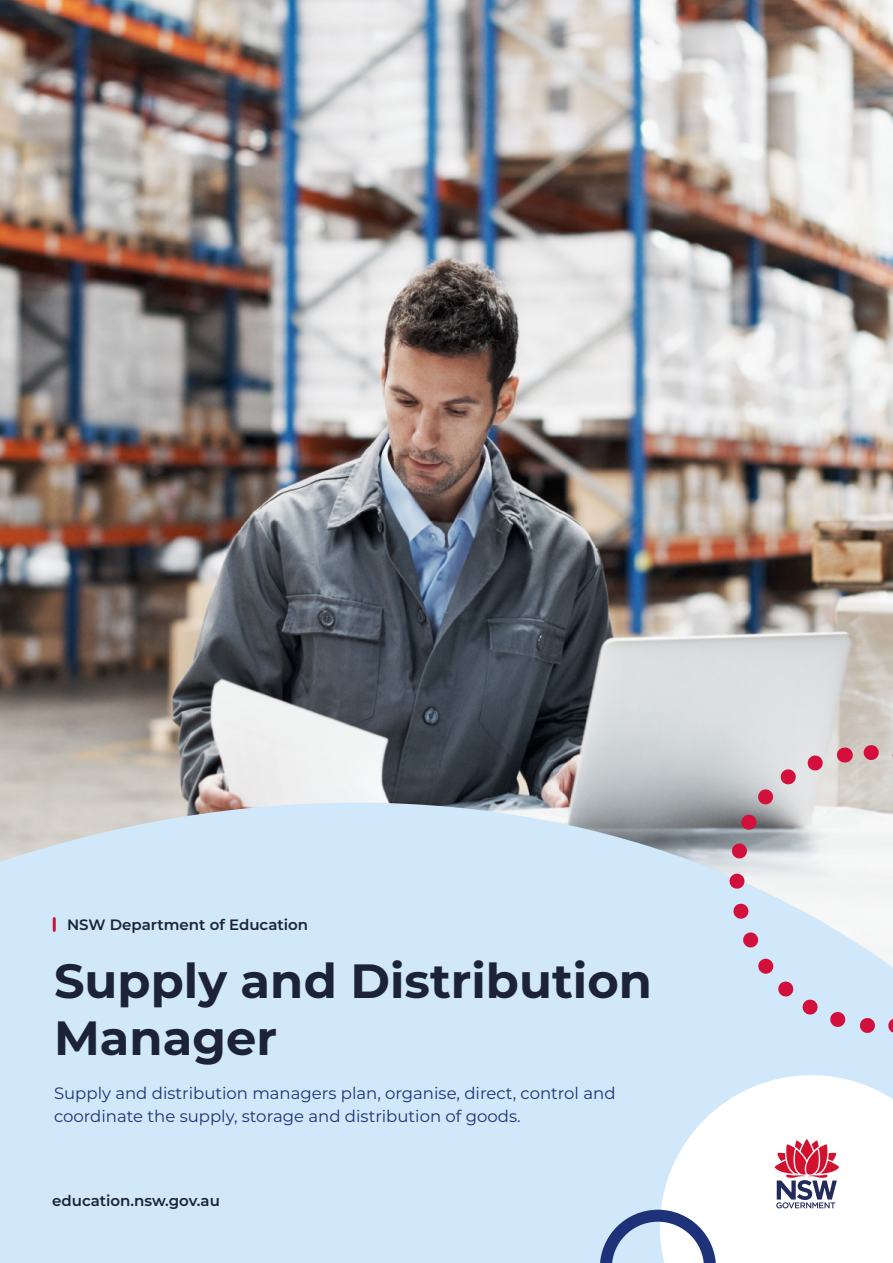
<style>
.page{position:relative;width:893px;height:1263px;background:#fff}
.page>*{position:absolute;margin:0;border:0;box-sizing:border-box;transform-origin:0 0}
.Cover_Heading{font:700 48px/57px "Montserrat";color:#1b223a}
.Intro_heading{font:16.5px/22.5px "Montserrat";color:#1d3278}
.t1{font:600 15px "Montserrat";color:#1b223a}
</style>
<div class="page">
<img style="left:0;top:0;width:893px;height:291px">
<img style="left:0;top:291px;width:893px;height:972px">
<svg style="left:600px;top:1075px;width:293px;height:188px"></svg>
<svg style="left:53px;top:918px;width:3px;height:12px"></svg>
<svg style="left:680px;top:744px;width:213px;height:297px;background:#cdd2dd"></svg>
<svg style="left:842px;top:739px;width:51px;height:300px"></svg>
<p class="t1" style="left:67px;top:914px;width:243px">NSW Department of Education</p>
<h1 class="Cover_Heading" style="left:54px;top:950px;width:599px">Supply and Distribution<br>Manager</h1>
<p class="Intro_heading" style="left:54px;top:1081px;width:563px">Supply and distribution managers plan, organise, direct, control and coordinate the supply, storage and distribution of goods.</p>
<p class="t1" style="left:52px;top:1190px;width:169px">education.nsw.gov.au</p>
</div>
